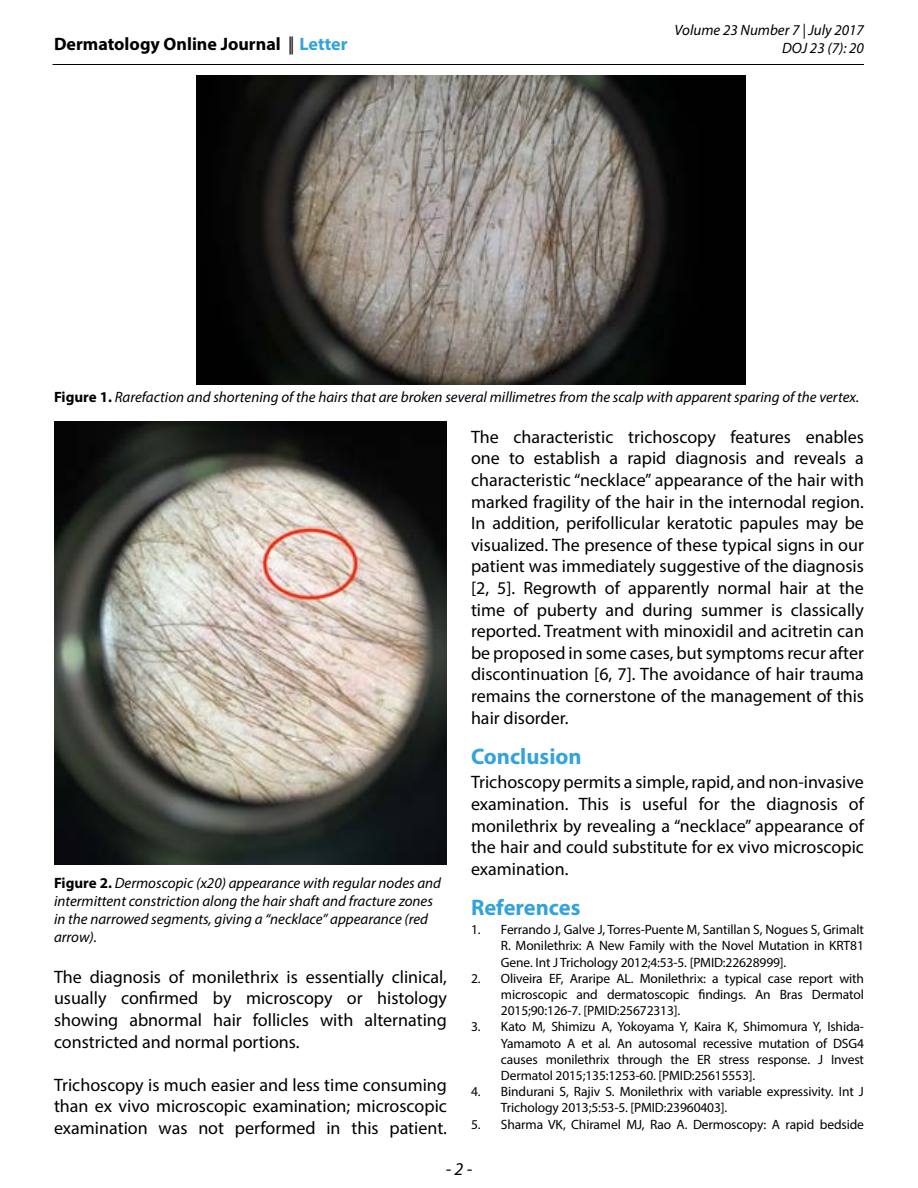
<style>
.page{position:relative;width:918px;height:1188px;background:#fff}
.page>*{position:absolute;margin:0;border:0;box-sizing:border-box;transform-origin:0 0}
.t1{font:700 22.5px "Myriad Pro";color:#33a3dc}
.t2{font:18px/21.6px "Myriad Pro";color:#000;text-align:justify}
.t3{font:700 18px "Myriad Pro";color:#000}
.t4{font:italic 18px "Myriad Pro";color:#000}
.t5{font:italic 15px/18px "Myriad Pro";color:#000;text-align:right}
.t6{font:13.5px/16.2px "Myriad Pro";letter-spacing:-.01em;color:#000;text-align:justify}
.s1{font-weight:400}
.s2{color:#33a3dc}
.s3{font-weight:700;font-style:normal}
</style>
<div class="page">
<hr style="left:52px;top:64px;width:812px;height:1px;background:#000">
<img style="left:196px;top:75px;width:550px;height:309px">
<img style="left:54px;top:421px;width:393px;height:444px">
<p class="t3" style="left:54px;top:32px;width:295px">Dermatology Online Journal <span class="s1">||</span> <span class="s2">Letter</span></p>
<p class="t5" style="left:675px;top:20px;width:191px">Volume 23 Number 7 | July 2017<br>DOJ 23 (7): 20</p>
<p class="t5" style="left:54px;top:388px;width:807px"><span class="s3">Figure 1.</span> Rarefaction and shortening of the hairs that are broken several millimetres from the scalp with apparent sparing of the vertex.</p>
<p class="t5" style="left:54px;top:874px;width:389px;text-align:left"><span class="s3">Figure 2.</span> Dermoscopic (x20) appearance with regular nodes and intermittent constriction along the hair shaft and fracture zones in the narrowed segments, giving a “necklace” appearance (red arrow).</p>
<p class="t2" style="left:54px;top:966px;width:395px">The diagnosis of monilethrix is essentially clinical, usually confirmed by microscopy or histology showing abnormal hair follicles with alternating constricted and normal portions.</p>
<p class="t2" style="left:54px;top:1074px;width:395px">Trichoscopy is much easier and less time consuming than ex vivo microscopic examination; microscopic examination was not performed in this patient.</p>
<p class="t2" style="left:471px;top:426px;width:395px">The characteristic trichoscopy features enables one to establish a rapid diagnosis and reveals a characteristic “necklace” appearance of the hair with marked fragility of the hair in the internodal region.<br>In addition, perifollicular keratotic papules may be visualized. The presence of these typical signs in our patient was immediately suggestive of the diagnosis [2, 5]. Regrowth of apparently normal hair at the time of puberty and during summer is classically reported. Treatment with minoxidil and acitretin can be proposed in some cases, but symptoms recur after discontinuation [6, 7]. The avoidance of hair trauma remains the cornerstone of the management of this hair disorder.</p>
<p class="t1" style="left:471px;top:742px;width:112px">Conclusion</p>
<p class="t2" style="left:471px;top:771px;width:395px">Trichoscopy permits a simple, rapid, and non-invasive examination. This is useful for the diagnosis of monilethrix by revealing a “necklace” appearance of the hair and could substitute for ex vivo microscopic examination.</p>
<p class="t1" style="left:471px;top:893px;width:111px">References</p>
<p class="t6" style="left:501px;top:921px;width:364px;text-indent:-30px">1. Ferrando J, Galve J, Torres-Puente M, Santillan S, Nogues S, Grimalt R. Monilethrix: A New Family with the Novel Mutation in KRT81<br>Gene. Int J Trichology 2012;4:53-5. [PMID:22628999].</p>
<p class="t6" style="left:501px;top:970px;width:365px;text-indent:-30px">2. Oliveira EF, Araripe AL. Monilethrix: a typical case report with microscopic and dermatoscopic findings. An Bras Dermatol 2015;90:126-7. [PMID:25672313].</p>
<p class="t6" style="left:501px;top:1019px;width:365px;text-indent:-30px">3. Kato M, Shimizu A, Yokoyama Y, Kaira K, Shimomura Y, Ishida-Yamamoto A et al. An autosomal recessive mutation of DSG4 causes monilethrix through the ER stress response. J Invest Dermatol 2015;135:1253-60. [PMID:25615553].</p>
<p class="t6" style="left:501px;top:1083px;width:364px;text-indent:-30px">4. Bindurani S, Rajiv S. Monilethrix with variable expressivity. Int J<br>Trichology 2013;5:53-5. [PMID:23960403].</p>
<p class="t6" style="left:471px;top:1116px;width:395px">5. Sharma VK, Chiramel MJ, Rao A. Dermoscopy: A rapid bedside</p>
<p class="t4" style="left:446px;top:1157px;width:28px">- 2 -</p>
</div>
